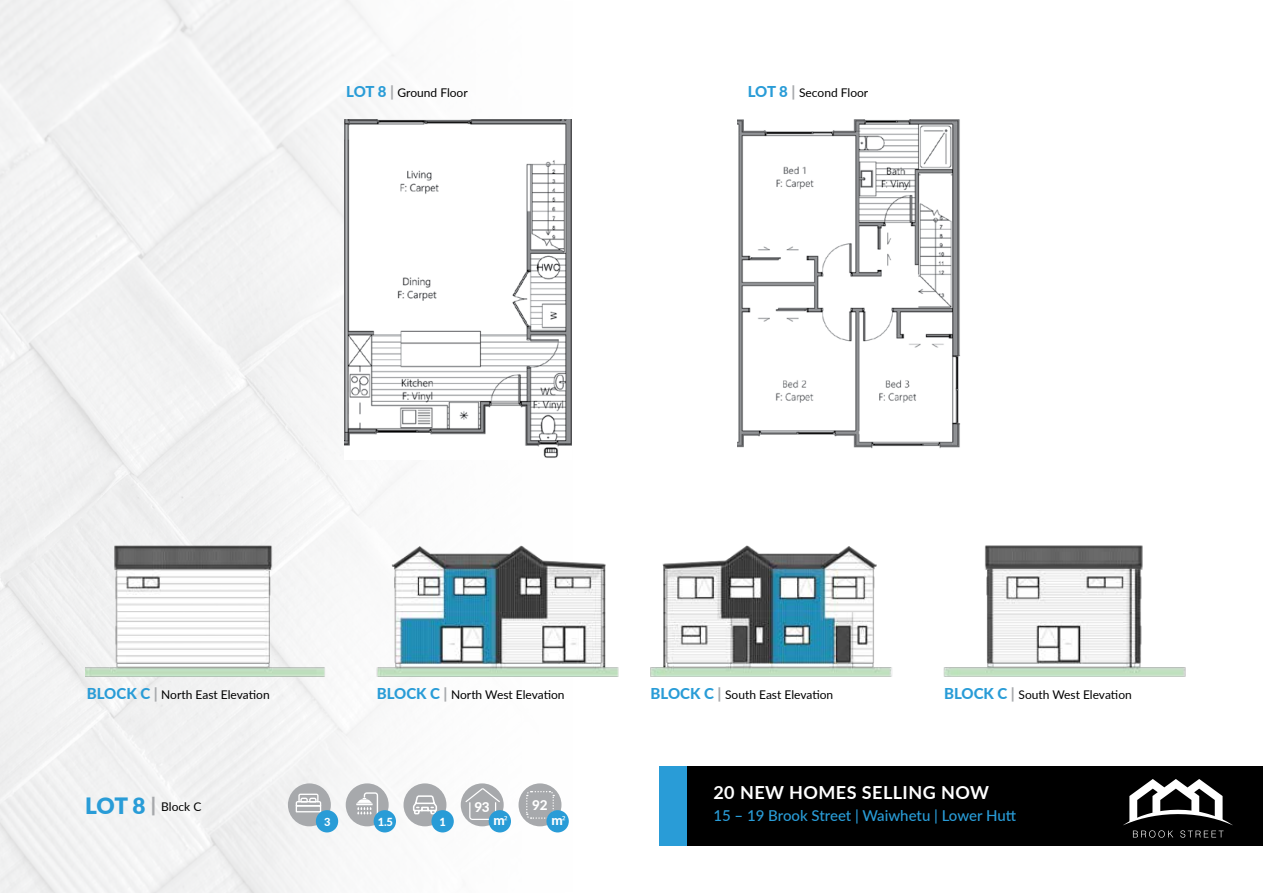
<style>
.page{position:relative;width:1263px;height:893px;background:#fff}
.page>*{position:absolute;margin:0;border:0;box-sizing:border-box;transform-origin:0 0}
.t1{font:700 18px "Lato";letter-spacing:.025em;color:#fff}
.t2{font:500 15px "Lato";color:#299cd7}
.t3{font:800 13.5px "Lato";color:#fff}
.t4{font:12px "Lato";color:#000}
.t5{font:800 11.1px "Lato";color:#fff}
.s1{font-weight:800;font-size:15px;color:#299cd7}
.s2{font-weight:800;font-size:15px;color:#a7a9ac}
.s3{font-weight:900;font-size:22.5px;color:#299cd7}
.s4{font-weight:900;font-size:19.5px;color:#a7a9ac}
.s5{font-family:"Myriad Pro";font-weight:400;font-size:10.8px}
</style>
<div class="page">
<img style="left:0;top:0;width:619px;height:893px">
<div style="left:660px;top:767px;width:603px;height:79px;background:#299cd7"></div>
<div style="left:687px;top:767px;width:576px;height:79px;background:#000"></div>
<svg style="left:1123px;top:779px;width:110px;height:59px"></svg>
<img style="left:85px;top:545px;width:534px;height:131px">
<img style="left:650px;top:545px;width:536px;height:131px">
<img style="left:344px;top:119px;width:228px;height:340px">
<img style="left:738px;top:119px;width:223px;height:330px">
<div style="left:403px;top:783px;width:43px;height:43px;background:#a7a9ac;border-radius:50%"></div>
<svg style="left:413px;top:795px;width:24px;height:20px"></svg>
<div style="left:431px;top:810px;width:23px;height:22px;background:#299cd7;border-radius:50%"></div>
<div style="left:288px;top:783px;width:43px;height:43px;background:#a7a9ac;border-radius:50%"></div>
<svg style="left:295px;top:793px;width:27px;height:20px"></svg>
<div style="left:316px;top:810px;width:22px;height:22px;background:#299cd7;border-radius:50%"></div>
<div style="left:346px;top:783px;width:43px;height:43px;background:#a7a9ac;border-radius:50%"></div>
<svg style="left:356px;top:792px;width:22px;height:25px"></svg>
<div style="left:374px;top:810px;width:22px;height:22px;background:#299cd7;border-radius:50%"></div>
<div style="left:461px;top:783px;width:43px;height:43px;background:#a7a9ac;border-radius:50%"></div>
<svg style="left:465px;top:788px;width:35px;height:32px"></svg>
<div style="left:489px;top:810px;width:22px;height:22px;background:#299cd7;border-radius:50%"></div>
<div style="left:518px;top:783px;width:43px;height:43px;background:#a7a9ac;border-radius:50%"></div>
<svg style="left:526px;top:791px;width:29px;height:28px"></svg>
<div style="left:546px;top:810px;width:23px;height:22px;background:#299cd7;border-radius:50%"></div>
<p class="t4" style="left:346px;top:84px;width:123px"><span class="s1">LOT 8</span> <span class="s2">|</span> Ground Floor</p>
<p class="t4" style="left:748px;top:84px;width:122px"><span class="s1">LOT 8</span> <span class="s2">|</span> Second Floor</p>
<p class="t4" style="left:87px;top:686px;width:184px"><span class="s1">BLOCK C</span> <span class="s2">|</span> North East Elevation</p>
<p class="t4" style="left:377px;top:686px;width:189px"><span class="s1">BLOCK C</span> <span class="s2">|</span> North West Elevation</p>
<p class="t4" style="left:651px;top:686px;width:184px"><span class="s1">BLOCK C</span> <span class="s2">|</span> South East Elevation</p>
<p class="t4" style="left:944px;top:686px;width:189px"><span class="s1">BLOCK C</span> <span class="s2">|</span> South West Elevation</p>
<p class="t4" style="left:85px;top:798px;width:118px"><span class="s3">LOT 8</span> <span class="s4">|</span> Block C</p>
<p class="t5" style="left:324px;top:813px;width:8px">3</p>
<p class="t5" style="left:378px;top:813px;width:17px">1.5</p>
<p class="t5" style="left:440px;top:813px;width:8px">1</p>
<p class="t3" style="left:475px;top:797px;width:16px">93</p>
<p class="t3" style="left:494px;top:810px;width:16px">m<span class="s5">2</span></p>
<p class="t3" style="left:532px;top:795px;width:17px">92</p>
<p class="t3" style="left:551px;top:810px;width:16px">m<span class="s5">2</span></p>
<h1 class="t1" style="left:713px;top:779px;width:277px">20 NEW HOMES SELLING NOW</h1>
<p class="t2" style="left:713px;top:805px;width:304px">15 – 19 Brook Street | Waiwhetu | Lower Hutt</p>
</div>
